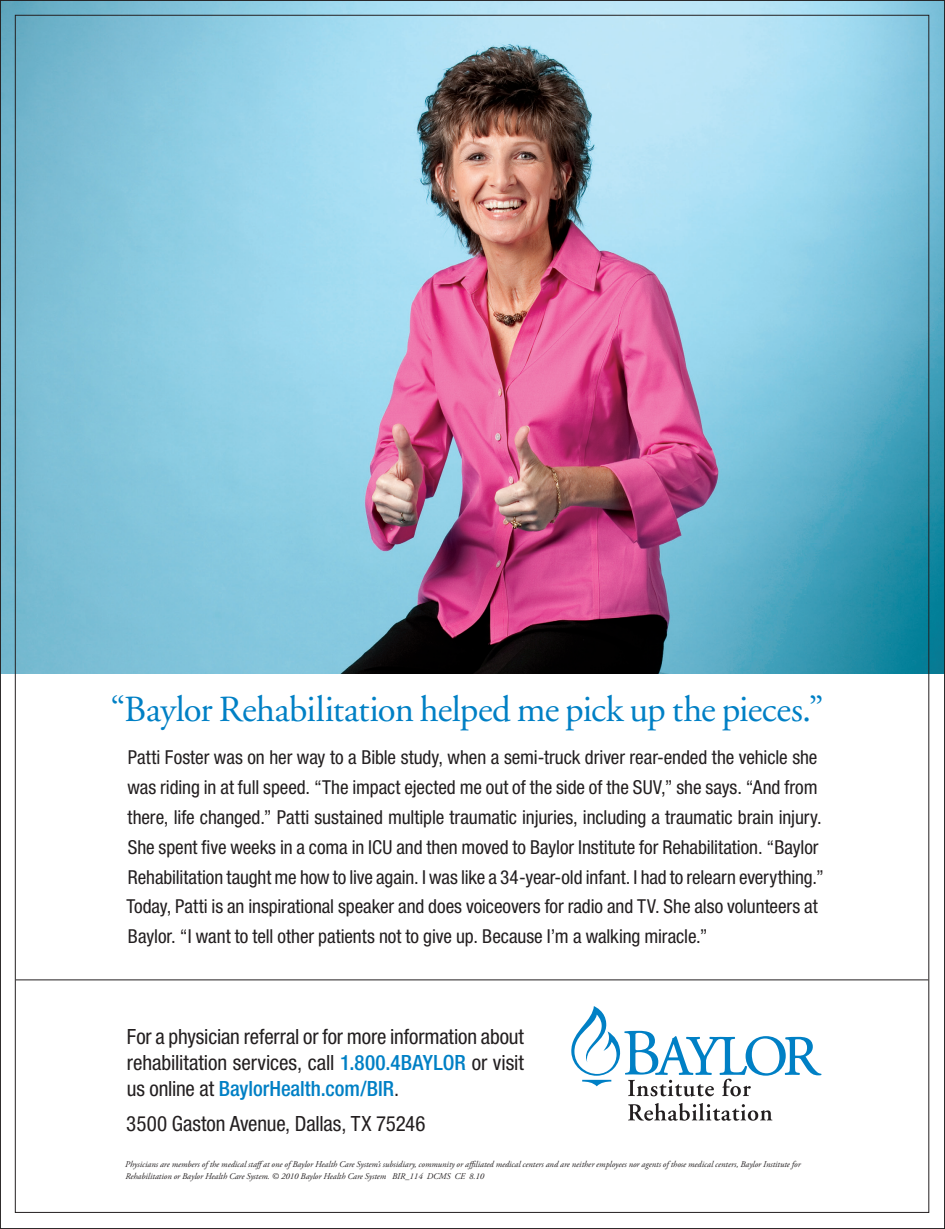
<style>
.page{position:relative;width:945px;height:1229px;background:#fff}
.page>*{position:absolute;margin:0;border:0;box-sizing:border-box;transform-origin:0 0}
.t1{font:36.75px "Adobe Garamond";letter-spacing:-.015em;color:#0080c5}
.t2{font:condensed 21px/26.2px "Helvetica Neue LT Std";letter-spacing:-.005em;color:#231f20;text-align:justify}
.t3{font:condensed 19.25px/29.8px "Helvetica Neue";letter-spacing:-.005em;color:#231f20}
.t4{font:italic 8.75px/12.2px "Adobe Garamond Pro";color:#231f20}
.s1{font-weight:500;color:#0080c5}
</style>
<div class="page">
<img style="left:2px;top:2px;width:941px;height:672px">
<svg style="left:628px;top:1103px;width:144px;height:17px"></svg>
<svg style="left:571px;top:1006px;width:250px;height:90px"></svg>
<hr style="left:16px;top:979px;width:912px;height:1px;background:#231f20">
<h1 class="t1" style="left:110px;top:690px;width:715px">“Baylor Rehabilitation helped me pick up the pieces.”</h1>
<p class="t3" style="left:126px;top:742px;width:699px">Patti Foster was on her way to a Bible study, when a semi-truck driver rear-ended the vehicle she was riding in at full speed. “The impact ejected me out of the side of the SUV,” she says. “And from there, life changed.” Patti sustained multiple traumatic injuries, including a traumatic brain injury.<br>She spent five weeks in a coma in ICU and then moved to Baylor Institute for Rehabilitation. “Baylor Rehabilitation taught me how to live again. I was like a 34-year-old infant. I had to relearn everything.” Today, Patti is an inspirational speaker and does voiceovers for radio and TV. She also volunteers at Baylor. “I want to tell other patients not to give up. Because I’m a walking miracle.”</p>
<p class="t2" style="left:127px;top:1023px;width:399px">For a physician referral or for more information about rehabilitation services, call <span class="s1">1.800.4BAYLOR</span> or visit us online at <span class="s1">BaylorHealth.com/BIR</span>.</p>
<p class="t2" style="left:126px;top:1110px;width:301px">3500 Gaston Avenue, Dallas, TX 75246</p>
<p class="t4" style="left:125px;top:1158px;width:677px">Physicians are members of the medical staffat one of Baylor Health Care System’s subsidiary, community or affiliated medical centers and are neither employees nor agents of those medical centers, Baylor Institute for<br>Rehabilitation or Baylor Health Care System. © 2010 Baylor Health Care System BIR_114 DCMS CE 8.10</p>
</div>
